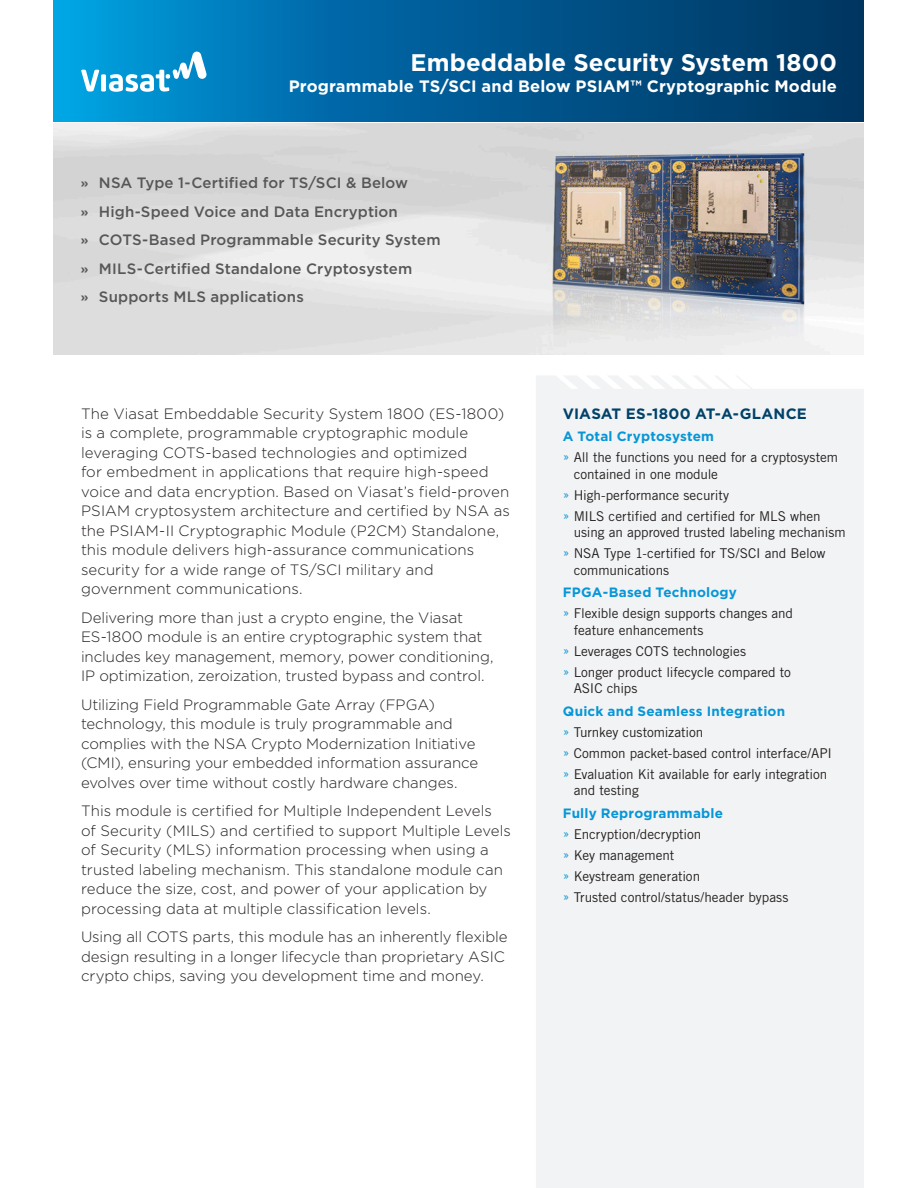
<style>
.page{position:relative;width:918px;height:1188px;background:#fff}
.page>*{position:absolute;margin:0;border:0;box-sizing:border-box;transform-origin:0 0}
.Header__Cover{font:700 24px "Gotham";color:#fff}
.Header__Subhead{font:700 16.5px "Gotham";letter-spacing:.005em;color:#fff}
.Body_Copy_4__Text{font:300 15px/19.5px "Gotham";color:#231f20}
.t1{font:500 15px "Gotham";letter-spacing:.01em;color:#575759}
.At-A-Glance_Head{font:700 15px "Gotham";letter-spacing:.015em;color:#004269}
.t2{font:13.5px/16.5px "Trade Gothic LT Std";letter-spacing:-.005em;color:#231f20}
.At-A-Glance_Subhead{font:700 13.5px "Gotham";letter-spacing:.015em;color:#0696d7}
.s1{font-family:"Trade Gothic LT Std";font-weight:700;font-stretch:expanded}
.s2{color:#0696d7}
</style>
<div class="page">
<svg style="left:54px;top:0;width:810px;height:122px;background:#005f97"></svg>
<svg style="left:81px;top:51px;width:126px;height:41px"></svg>
<div style="left:536px;top:389px;width:328px;height:799px;background:#f2f3f4"></div>
<svg style="left:536px;top:376px;width:216px;height:13px"></svg>
<img style="left:54px;top:124px;width:810px;height:231px">
<p class="Header__Cover" style="left:411px;top:47px;width:428px">Embeddable Security System 1800</p>
<p class="Header__Subhead" style="left:289px;top:75px;width:550px">Programmable TS/SCI and Below PSIAM™ Cryptographic Module</p>
<p class="t1" style="left:81px;top:173px;width:329px"><span class="s1">»</span> NSA Type 1-Certified for TS/SCI &amp; Below</p>
<p class="t1" style="left:81px;top:202px;width:318px"><span class="s1">»</span> High-Speed Voice and Data Encryption</p>
<p class="t1" style="left:81px;top:230px;width:361px"><span class="s1">»</span> COTS-Based Programmable Security System</p>
<p class="t1" style="left:81px;top:259px;width:333px"><span class="s1">»</span> MILS-Certified Standalone Cryptosystem</p>
<p class="t1" style="left:81px;top:287px;width:224px"><span class="s1">»</span> Supports MLS applications</p>
<p class="Body_Copy_4__Text" style="left:81px;top:403px;width:430px">The Viasat Embeddable Security System 1800 (ES-1800) is a complete, programmable cryptographic module leveraging COTS-based technologies and optimized<br>for embedment in applications that require high-speed voice and data encryption. Based on Viasat’s field-proven PSIAM cryptosystem architecture and certified by NSA as the PSIAM-II Cryptographic Module (P2CM) Standalone, this module delivers high-assurance communications security for a wide range of TS/SCI military and government communications.</p>
<p class="Body_Copy_4__Text" style="left:81px;top:607px;width:414px">Delivering more than just a crypto engine, the Viasat ES-1800 module is an entire cryptographic system that includes key management, memory, power conditioning, IP optimization, zeroization, trusted bypass and control.</p>
<p class="Body_Copy_4__Text" style="left:81px;top:694px;width:399px">Utilizing Field Programmable Gate Array (FPGA) technology, this module is truly programmable and complies with the NSA Crypto Modernization Initiative (CMI), ensuring your embedded information assurance evolves over time without costly hardware changes.</p>
<p class="Body_Copy_4__Text" style="left:81px;top:801px;width:431px">This module is certified for Multiple Independent Levels<br>of Security (MILS) and certified to support Multiple Levels of Security (MLS) information processing when using a trusted labeling mechanism. This standalone module can reduce the size, cost, and power of your application by processing data at multiple classification levels.</p>
<p class="Body_Copy_4__Text" style="left:81px;top:927px;width:428px">Using all COTS parts, this module has an inherently flexible design resulting in a longer lifecycle than proprietary ASIC crypto chips, saving you development time and money.</p>
<p class="At-A-Glance_Head" style="left:563px;top:404px;width:246px">VIASAT ES-1800 AT-A-GLANCE</p>
<p class="At-A-Glance_Subhead" style="left:563px;top:428px;width:153px">A Total Cryptosystem</p>
<p class="t2" style="left:574px;top:449px;width:266px;text-indent:-11px"><span class="s2">»</span> All the functions you need for a cryptosystem contained in one module</p>
<p class="t2" style="left:563px;top:487px;width:168px"><span class="s2">»</span> High-performance security</p>
<p class="t2" style="left:574px;top:508px;width:273px;text-indent:-11px"><span class="s2">»</span> MILS certified and certified for MLS when using an approved trusted labeling mechanism</p>
<p class="t2" style="left:574px;top:545px;width:253px;text-indent:-11px"><span class="s2">»</span> NSA Type 1-certified for TS/SCI and Below communications</p>
<p class="At-A-Glance_Subhead" style="left:563px;top:584px;width:176px">FPGA-Based Technology</p>
<p class="t2" style="left:574px;top:605px;width:221px;text-indent:-11px"><span class="s2">»</span> Flexible design supports changes and feature enhancements</p>
<p class="t2" style="left:563px;top:643px;width:185px"><span class="s2">»</span> Leverages COTS technologies</p>
<p class="t2" style="left:574px;top:664px;width:219px;text-indent:-11px"><span class="s2">»</span> Longer product lifecycle compared to<br>ASIC chips</p>
<p class="At-A-Glance_Subhead" style="left:563px;top:702px;width:224px">Quick and Seamless Integration</p>
<p class="t2" style="left:563px;top:724px;width:142px"><span class="s2">»</span> Turnkey customization</p>
<p class="t2" style="left:563px;top:745px;width:270px"><span class="s2">»</span> Common packet-based control interface/API</p>
<p class="t2" style="left:574px;top:766px;width:255px;text-indent:-11px"><span class="s2">»</span> Evaluation Kit available for early integration and testing</p>
<p class="At-A-Glance_Subhead" style="left:563px;top:804px;width:162px">Fully Reprogrammable</p>
<p class="t2" style="left:563px;top:826px;width:140px"><span class="s2">»</span> Encryption/decryption</p>
<p class="t2" style="left:563px;top:847px;width:113px"><span class="s2">»</span> Key management</p>
<p class="t2" style="left:563px;top:868px;width:139px"><span class="s2">»</span> Keystream generation</p>
<p class="t2" style="left:563px;top:889px;width:227px"><span class="s2">»</span> Trusted control/status/header bypass</p>
</div>
